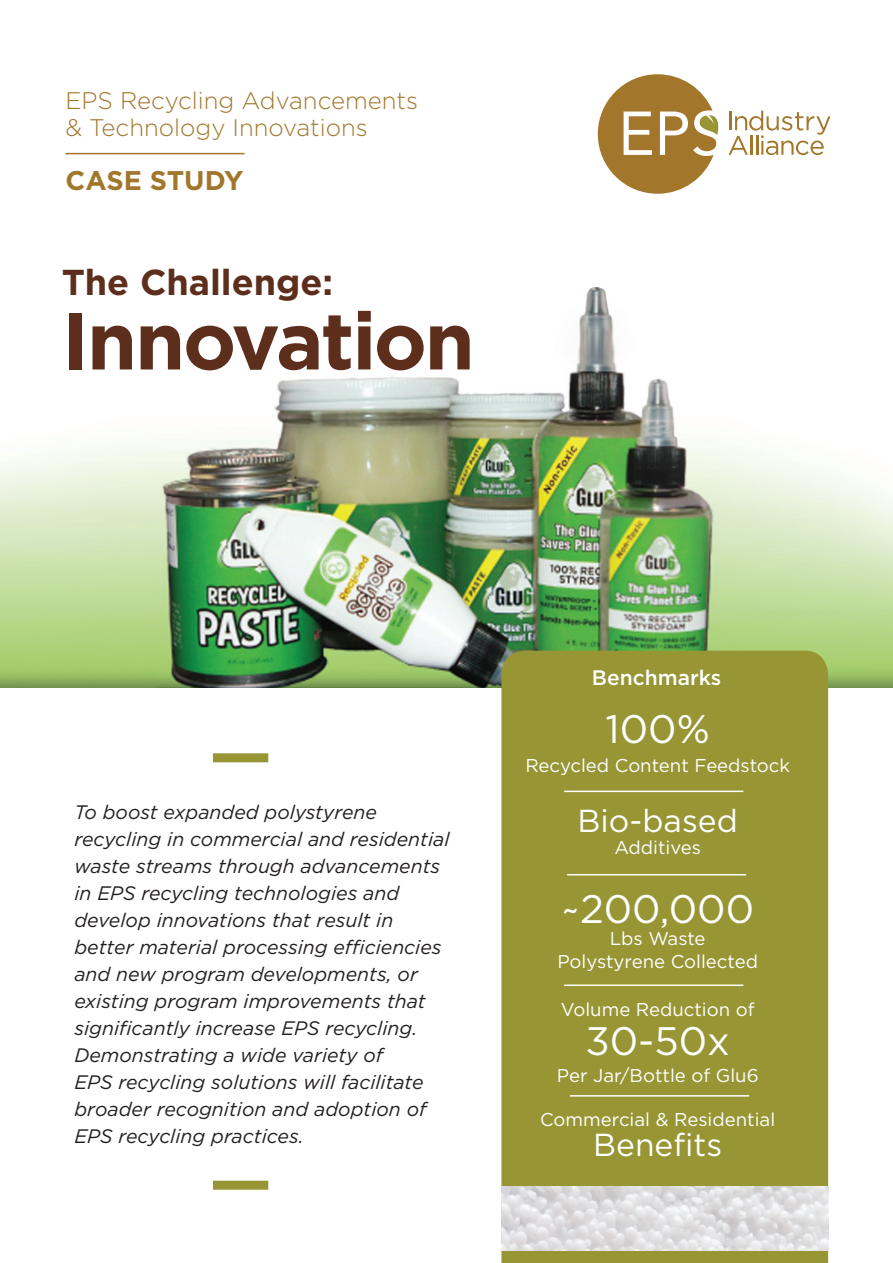
<style>
.page{position:relative;width:893px;height:1263px;background:#fff}
.page>*{position:absolute;margin:0;border:0;box-sizing:border-box;transform-origin:0 0}
.t1{font:700 80.25px "Gotham";letter-spacing:-.03em;color:#5e2e1d}
.t2{font:39.75px "Gotham";color:#fff}
.t3{font:700 36px "Gotham";color:#5e2e1d}
.t4{font:31.8px "Gotham";color:#fff}
.t5{font:700 27px "Gotham";color:#a2762b}
.t6{font:300 24px "Gotham";color:#a2762b}
.t7{font:500 21px "Gotham";color:#fff}
.t8{font:italic 19.5px/27px "Gotham";color:#231f20}
.t9{font:18.6px "Gotham";color:#fff}
</style>
<div class="page">
<svg style="left:729px;top:111px;width:101px;height:44px"></svg>
<svg style="left:598px;top:74px;width:121px;height:120px"></svg>
<hr style="left:65px;top:153px;width:180px;height:1px;background:#a2762b">
<img style="left:0;top:287px;width:893px;height:400px">
<div style="left:501px;top:651px;width:327px;height:612px;background:#989535"></div>
<img style="left:501px;top:1186px;width:327px;height:64px">
<hr style="left:564px;top:791px;width:179px;height:1px;background:#fff">
<hr style="left:567px;top:874px;width:179px;height:1px;background:#fff">
<hr style="left:564px;top:984px;width:179px;height:2px;background:#fff">
<div style="left:213px;top:753px;width:55px;height:9px;background:#989535"></div>
<div style="left:213px;top:1181px;width:55px;height:9px;background:#989535"></div>
<hr style="left:570px;top:1095px;width:179px;height:1px;background:#fff">
<p class="t6" style="left:65px;top:85px;width:354px">EPS Recycling Advancements</p>
<p class="t6" style="left:65px;top:112px;width:304px">&amp; Technology Innovations</p>
<p class="t5" style="left:65px;top:162px;width:179px">CASE STUDY</p>
<p class="t3" style="left:62px;top:258px;width:273px">The Challenge:</p>
<p class="t1" style="left:62px;top:288px;width:414px">Innovation</p>
<p class="t8" style="left:74px;top:798px;width:377px">To boost expanded polystyrene recycling in commercial and residential waste streams through advancements in EPS recycling technologies and develop innovations that result in better material processing efficiencies and new program developments, or existing program improvements that significantly increase EPS recycling.<br>Demonstrating a wide variety of<br>EPS recycling solutions will facilitate broader recognition and adoption of EPS recycling practices.</p>
<p class="t7" style="left:592px;top:663px;width:131px">Benchmarks</p>
<p class="t2" style="left:606px;top:704px;width:106px">100%</p>
<p class="t9" style="left:525px;top:753px;width:266px">Recycled Content Feedstock</p>
<p class="t4" style="left:578px;top:800px;width:162px">Bio-based</p>
<p class="t9" style="left:614px;top:835px;width:88px">Additives</p>
<p class="t2" style="left:561px;top:883px;width:194px">~200,000</p>
<p class="t9" style="left:610px;top:927px;width:97px">Lbs Waste</p>
<p class="t9" style="left:557px;top:949px;width:202px">Polystyrene Collected</p>
<p class="t9" style="left:561px;top:998px;width:195px">Volume Reduction of</p>
<p class="t2" style="left:585px;top:1016px;width:146px">30-50x</p>
<p class="t9" style="left:557px;top:1064px;width:203px">Per Jar/Bottle of Glu6</p>
<p class="t9" style="left:540px;top:1108px;width:237px">Commercial &amp; Residential</p>
<p class="t4" style="left:593px;top:1124px;width:130px">Benefits</p>
</div>
